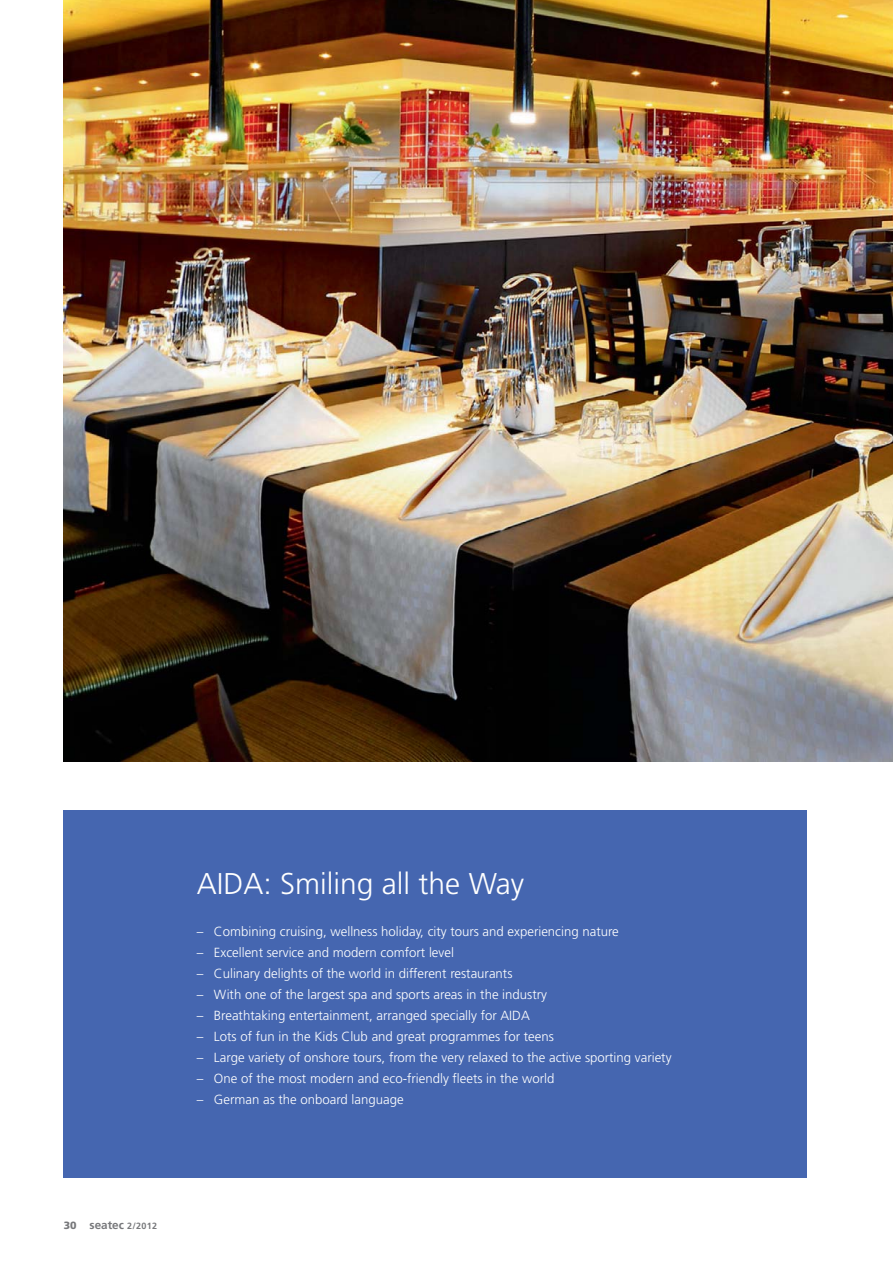
<style>
.page{position:relative;width:893px;height:1263px;background:#fff}
.page>*{position:absolute;margin:0;border:0;box-sizing:border-box;transform-origin:0 0}
.t1{font:300 30px "Frutiger LT Std";color:#fff}
.t2{font:300 13.2px "Frutiger LT Std";color:#fff}
.t3{font:700 11.7px "Frutiger LT Std";color:#77787b}
.s1{font-weight:900;font-size:10.5px}
.s2{font-size:9px}
</style>
<div class="page">
<img style="left:64px;top:0;width:829px;height:762px">
<div style="left:64px;top:810px;width:743px;height:368px;background:#4566b0"></div>
<h1 class="t1" style="left:197px;top:869px;width:329px">AIDA: Smiling all the Way</h1>
<p class="t2" style="left:197px;top:925px;width:423px">– Combining cruising, wellness holiday, city tours and experiencing nature</p>
<p class="t2" style="left:197px;top:946px;width:259px">– Excellent service and modern comfort level</p>
<p class="t2" style="left:197px;top:967px;width:317px">– Culinary delights of the world in different restaurants</p>
<p class="t2" style="left:197px;top:988px;width:352px">– With one of the largest spa and sports areas in the industry</p>
<p class="t2" style="left:197px;top:1009px;width:334px">– Breathtaking entertainment, arranged specially for AIDA</p>
<p class="t2" style="left:197px;top:1030px;width:358px">– Lots of fun in the Kids Club and great programmes for teens</p>
<p class="t2" style="left:197px;top:1051px;width:476px">– Large variety of onshore tours, from the very relaxed to the active sporting variety</p>
<p class="t2" style="left:197px;top:1072px;width:359px">– One of the most modern and eco-friendly fleets in the world</p>
<p class="t2" style="left:197px;top:1093px;width:208px">– German as the onboard language</p>
<p class="t3" style="left:64px;top:1219px;width:95px"><span class="s1">30</span> seatec <span class="s2">2/2012</span></p>
</div>
